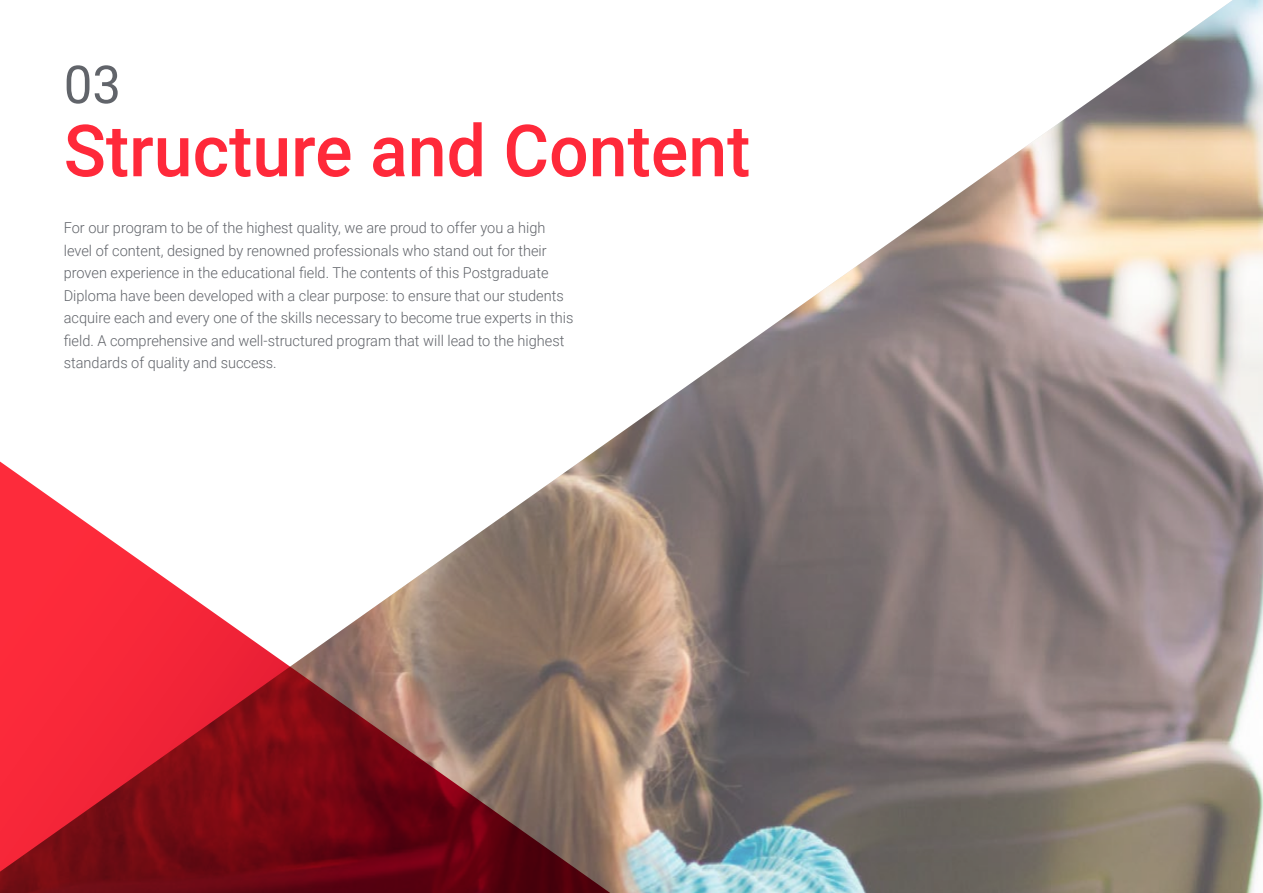
<style>
.page{position:relative;width:1263px;height:893px;background:#fff}
.page>*{position:absolute;margin:0;border:0;box-sizing:border-box;transform-origin:0 0}
.t1{font:500 72px "Roboto";color:#ff293a}
.t2{font:52.5px "Roboto";color:#61646a}
.t3{font:300 15px/22.5px "Roboto";color:#61646a}
</style>
<div class="page">
<img style="left:602px;top:0;width:661px;height:893px">
<svg style="left:0;top:446px;width:640px;height:447px"></svg>
<h2 class="t2" style="left:64px;top:48px;width:59px">03</h2>
<h1 class="t1" style="left:64px;top:100px;width:688px">Structure and Content</h1>
<p class="t3" style="left:64px;top:216px;width:511px">For our program to be of the highest quality, we are proud to offer you a high level of content, designed by renowned professionals who stand out for their proven experience in the educational field. The contents of this Postgraduate Diploma have been developed with a clear purpose: to ensure that our students acquire each and every one of the skills necessary to become true experts in this field. A comprehensive and well-structured program that will lead to the highest standards of quality and success.</p>
</div>
